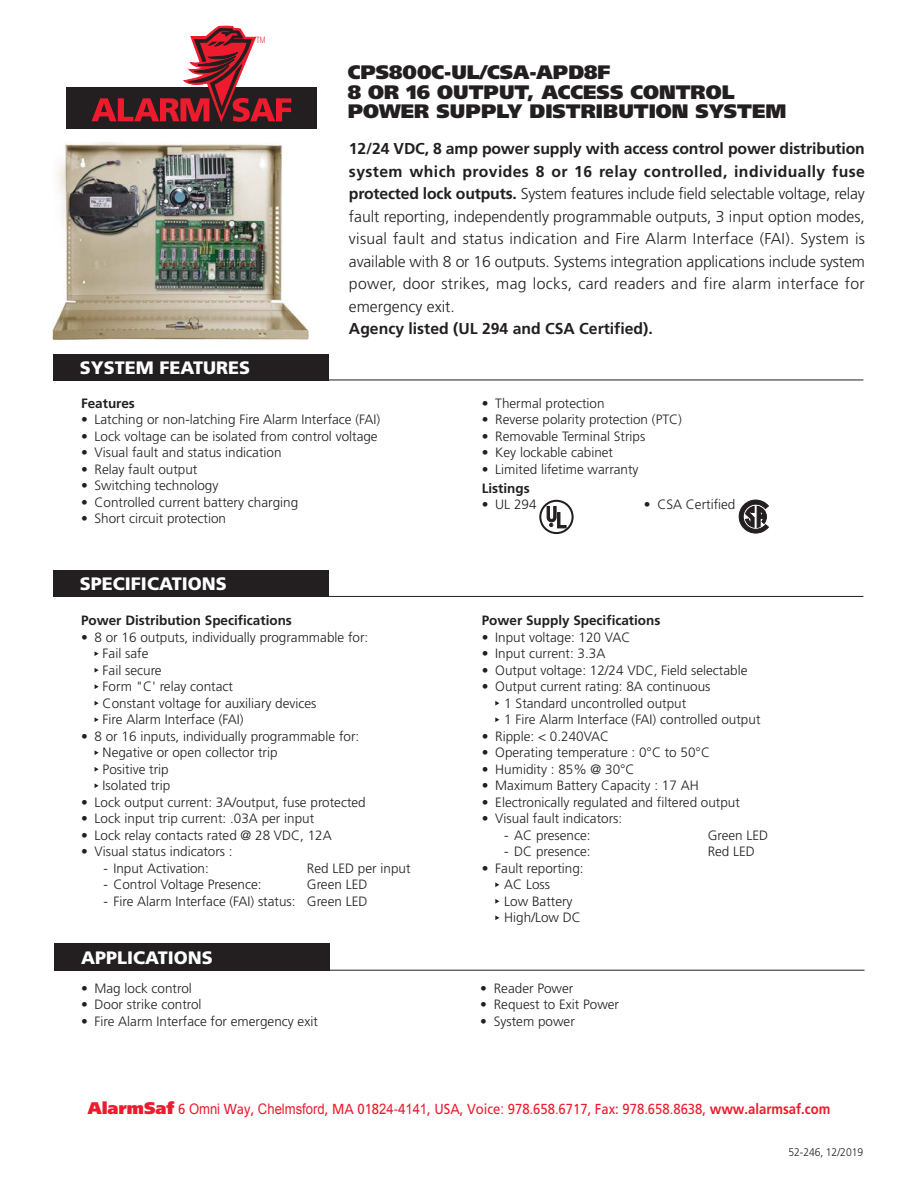
<style>
.page{position:relative;width:918px;height:1188px;background:#fff}
.page>*{position:absolute;margin:0;border:0;box-sizing:border-box;transform-origin:0 0}
.t1{font:900 19.5px/19.5px "Frutiger";color:#231f20}
.t2{font:900 18px "Frutiger";color:#fff}
.t3{font:300 15.75px/22.5px "Frutiger";letter-spacing:.02em;color:#231f20;text-align:justify}
.t4{font:700 15.75px "Frutiger";color:#231f20}
.t5{font:14.55px "Frutiger";color:#ed1b2e;scale:.9 1}
.t6{font:300 13.5px/16.5px "Frutiger";color:#231f20}
.t7{font:700 13.5px "Frutiger";color:#231f20}
.t8{font:300 11.1px "Frutiger";color:#231f20;scale:.93 1}
.t9{font:300 9px "Frutiger";color:#ed1b2d;scale:.7 1}
.s1{font-weight:700}
.s2{font-weight:900;font-size:16.8px}
.s3{font-family:"Arial"}
</style>
<div class="page">
<div style="left:66px;top:87px;width:251px;height:42px;background:#231f20"></div>
<svg style="left:92px;top:26px;width:199px;height:96px"></svg>
<img style="left:53px;top:143px;width:256px;height:198px">
<div style="left:53px;top:354px;width:276px;height:26px;background:#231f20"></div>
<hr style="left:319px;top:380px;width:544px;height:1px;background:#231f20">
<div style="left:53px;top:570px;width:276px;height:27px;background:#231f20"></div>
<hr style="left:319px;top:596px;width:544px;height:1px;background:#231f20">
<svg style="left:539px;top:500px;width:35px;height:34px"></svg>
<svg style="left:547px;top:506px;width:20px;height:22px"></svg>
<svg style="left:739px;top:500px;width:30px;height:33px"></svg>
<svg style="left:95px;top:651px;width:4px;height:5px"></svg>
<svg style="left:95px;top:668px;width:4px;height:5px"></svg>
<svg style="left:95px;top:684px;width:4px;height:5px"></svg>
<svg style="left:95px;top:701px;width:4px;height:5px"></svg>
<svg style="left:95px;top:717px;width:4px;height:5px"></svg>
<svg style="left:95px;top:750px;width:4px;height:5px"></svg>
<svg style="left:95px;top:767px;width:4px;height:5px"></svg>
<svg style="left:95px;top:783px;width:4px;height:5px"></svg>
<svg style="left:495px;top:701px;width:4px;height:5px"></svg>
<svg style="left:495px;top:717px;width:4px;height:5px"></svg>
<svg style="left:495px;top:882px;width:4px;height:5px"></svg>
<svg style="left:495px;top:899px;width:4px;height:5px"></svg>
<svg style="left:495px;top:915px;width:4px;height:5px"></svg>
<div style="left:54px;top:944px;width:276px;height:27px;background:#231f20"></div>
<hr style="left:320px;top:970px;width:545px;height:1px;background:#231f20">
<p class="t9" style="left:257px;top:37px;width:14px">TM</p>
<h2 class="t2" style="left:80px;top:360px;width:172px">SYSTEM FEATURES</h2>
<h1 class="t1" style="left:348px;top:64px;width:440px">CPS800C-UL/CSA-APD8F<br>8 OR 16 OUTPUT, ACCESS CONTROL<br>POWER SUPPLY DISTRIBUTION SYSTEM</h1>
<p class="t3" style="left:349px;top:138px;width:517px"><span class="s1">12/24 VDC, 8 amp power supply with access control power distribution system which provides 8 or 16 relay controlled, individually fuse protected lock outputs.</span> System features include field selectable voltage, relay fault reporting, independently programmable outputs, 3 input option modes, visual fault and status indication and Fire Alarm Interface (FAI). System is available with 8 or 16 outputs. Systems integration applications include system power, door strikes, mag locks, card readers and fire alarm interface for emergency exit.</p>
<p class="t4" style="left:349px;top:322px;width:305px">Agency listed (UL 294 and CSA Certified).</p>
<p class="t7" style="left:81px;top:398px;width:55px">Features</p>
<p class="t6" style="left:81px;top:412px;width:301px">• Latching or non-latching Fire Alarm Interface (FAI)</p>
<p class="t6" style="left:81px;top:429px;width:298px">• Lock voltage can be isolated from control voltage</p>
<p class="t6" style="left:81px;top:445px;width:202px">• Visual fault and status indication</p>
<p class="t6" style="left:81px;top:462px;width:118px">• Relay fault output</p>
<p class="t6" style="left:81px;top:478px;width:139px">• Switching technology</p>
<p class="t6" style="left:81px;top:495px;width:219px">• Controlled current battery charging</p>
<p class="t6" style="left:81px;top:511px;width:147px">• Short circuit protection</p>
<h2 class="t2" style="left:80px;top:577px;width:148px">SPECIFICATIONS</h2>
<p class="t7" style="left:81px;top:615px;width:212px">Power Distribution Specifications</p>
<p class="t6" style="left:103px;top:630px;width:267px;text-indent:-22px">• 8 or 16 outputs, individually programmable for:<br>Fail safe<br>Fail secure<br>Form "C' relay contact<br>Constant voltage for auxiliary devices<br>Fire Alarm Interface (FAI)</p>
<p class="t6" style="left:103px;top:729px;width:258px;text-indent:-22px">• 8 or 16 inputs, individually programmable for:<br>Negative or open collector trip<br>Positive trip<br>Isolated trip</p>
<p class="t6" style="left:81px;top:795px;width:286px">• Lock output current: 3A/output, fuse protected</p>
<p class="t6" style="left:81px;top:811px;width:235px">• Lock input trip current: .03A per input</p>
<p class="t6" style="left:81px;top:828px;width:252px">• Lock relay contacts rated @ 28 VDC, 12A</p>
<p class="t6" style="left:81px;top:844px;width:153px">• Visual status indicators :</p>
<p class="t6" style="left:104px;top:861px;width:107px">- Input Activation:</p>
<p class="t6" style="left:307px;top:861px;width:105px">Red LED per input</p>
<p class="t6" style="left:104px;top:878px;width:160px">- Control Voltage Presence:</p>
<p class="t6" style="left:307px;top:878px;width:62px">Green LED</p>
<p class="t6" style="left:104px;top:894px;width:265px">- Fire Alarm Interface (FAI) status: Green LED</p>
<h2 class="t2" style="left:81px;top:950px;width:133px">APPLICATIONS</h2>
<p class="t6" style="left:81px;top:981px;width:112px">• Mag lock control</p>
<p class="t6" style="left:81px;top:997px;width:122px">• Door strike control</p>
<p class="t6" style="left:81px;top:1014px;width:238px">• Fire Alarm Interface for emergency exit</p>
<p class="t6" style="left:482px;top:396px;width:124px">• Thermal protection</p>
<p class="t6" style="left:482px;top:412px;width:202px">• Reverse polarity protection (PTC)</p>
<p class="t6" style="left:482px;top:429px;width:165px">• Removable Terminal Strips</p>
<p class="t6" style="left:482px;top:445px;width:133px">• Key lockable cabinet</p>
<p class="t6" style="left:482px;top:462px;width:158px">• Limited lifetime warranty</p>
<p class="t7" style="left:482px;top:482px;width:50px">Listings</p>
<p class="t6" style="left:482px;top:497px;width:56px">• UL 294</p>
<p class="t6" style="left:644px;top:497px;width:93px">• CSA Certified</p>
<p class="t7" style="left:482px;top:615px;width:180px">Power Supply Specifications</p>
<p class="t6" style="left:482px;top:630px;width:150px">• Input voltage: 120 VAC</p>
<p class="t6" style="left:482px;top:646px;width:125px">• Input current: 3.3A</p>
<p class="t6" style="left:482px;top:663px;width:267px">• Output voltage: 12/24 VDC, Field selectable</p>
<p class="t6" style="left:504px;top:679px;width:258px;text-indent:-23px">• Output current rating: 8A continuous<br>1 Standard uncontrolled output<br>1 Fire Alarm Interface (FAI) controlled output</p>
<p class="t6" style="left:482px;top:729px;width:129px">• Ripple: &lt; 0.240VAC</p>
<p class="t6" style="left:482px;top:745px;width:230px">• Operating temperature : 0 C to 50 C</p>
<p class="t6" style="left:482px;top:762px;width:154px">• Humidity : 85% @ 30 C</p>
<p class="t6" style="left:482px;top:778px;width:218px">• Maximum Battery Capacity : 17 AH</p>
<p class="t6" style="left:482px;top:795px;width:260px">• Electronically regulated and filtered output</p>
<p class="t6" style="left:482px;top:811px;width:142px">• Visual fault indicators:</p>
<p class="t6" style="left:504px;top:828px;width:88px">- AC presence:</p>
<p class="t6" style="left:708px;top:828px;width:62px">Green LED</p>
<p class="t6" style="left:504px;top:844px;width:88px">- DC presence:</p>
<p class="t6" style="left:708px;top:844px;width:49px">Red LED</p>
<p class="t6" style="left:504px;top:861px;width:81px;text-indent:-23px">• Fault reporting:<br>AC Loss<br>Low Battery<br>High/Low DC</p>
<p class="t6" style="left:480px;top:981px;width:95px">• Reader Power</p>
<p class="t6" style="left:480px;top:997px;width:140px">• Request to Exit Power</p>
<p class="t6" style="left:480px;top:1014px;width:96px">• System power</p>
<p class="t5" style="left:88px;top:1103px;width:827px"><span class="s2">AlarmSaf</span> 6 <span class="s3">Omni</span> Way, <span class="s3">Chelmsford</span>, MA 018<span class="s3">24</span>-4<span class="s3">141</span>, USA, Voice<span class="s3">:</span> 978<span class="s3">.</span>658<span class="s3">.</span>6717, Fax: 978<span class="s3">.</span>658<span class="s3">.</span>8638, <span class="s1">www.alarmsaf.com</span></p>
<p class="t8" style="left:788px;top:1148px;width:82px">52-246;, 12/2019</p>
</div>
